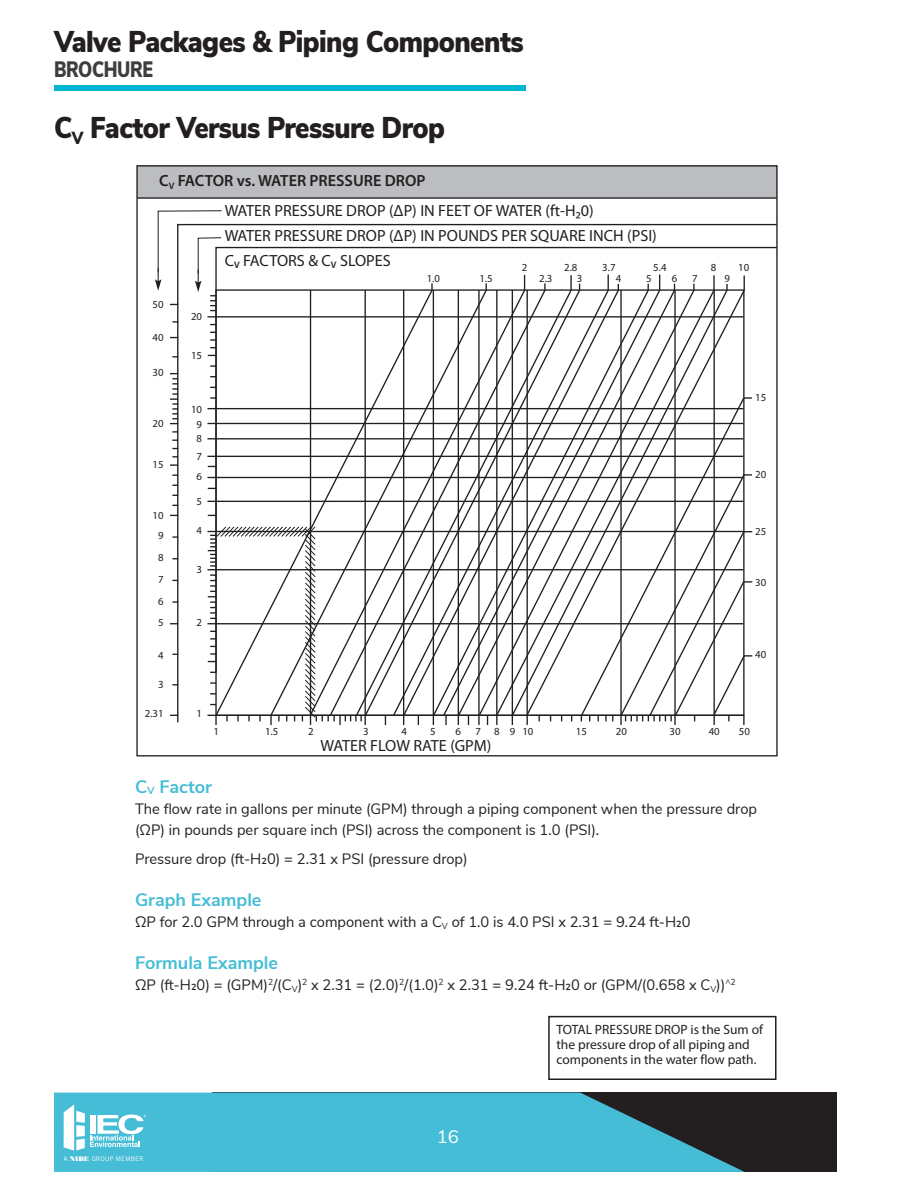
<style>
.page{position:relative;width:918px;height:1188px;background:#fff}
.page>*{position:absolute;margin:0;border:0;box-sizing:border-box;transform-origin:0 0}
.t1{font:900 30px "Nunito Sans";letter-spacing:-.02em;color:#231f20;scale:.9 1}
.t2{font:900 22.35px "Nunito Sans";letter-spacing:-.02em;color:#3e3e3f;scale:.8 1}
.t3{font:700 18px "Nunito Sans";color:#46bdd6}
.t4{font:18px "Nunito Sans";color:#fff}
.t5{font:16.2px/30.3px "Myriad Pro";color:#231f20}
.t6{font:15px/21px "Nunito Sans";color:#231f20}
.t7{font:13.5px/15px "Myriad Pro";color:#231f20}
.t8{font:10.8px "Myriad Pro";color:#231f20}
.s1{font-weight:600}
</style>
<div class="page">
<div style="left:212px;top:1093px;width:625px;height:79px;background:#231f20"></div>
<svg style="left:54px;top:1093px;width:691px;height:79px;background:#41a8be"></svg>
<div style="left:54px;top:85px;width:471px;height:6px;background:#00b6d1"></div>
<svg style="left:64px;top:1105px;width:82px;height:56px"></svg>
<div style="left:137px;top:166px;width:640px;height:32px;background:#bcbdc0"></div>
<hr style="left:137px;top:197px;width:640px;height:2px;background:#231f20">
<svg style="left:176px;top:223px;width:602px;height:501px"></svg>
<svg style="left:223px;top:246px;width:555px;height:428px"></svg>
<hr style="left:365px;top:290px;width:1px;height:435px;background:#231f20">
<hr style="left:403px;top:290px;width:1px;height:435px;background:#231f20">
<hr style="left:433px;top:290px;width:1px;height:435px;background:#231f20">
<hr style="left:458px;top:290px;width:1px;height:435px;background:#231f20">
<hr style="left:478px;top:290px;width:2px;height:435px;background:#231f20">
<hr style="left:496px;top:290px;width:2px;height:435px;background:#231f20">
<hr style="left:512px;top:290px;width:1px;height:435px;background:#231f20">
<hr style="left:527px;top:290px;width:1px;height:435px;background:#231f20">
<hr style="left:207px;top:316px;width:536px;height:2px;background:#231f20">
<hr style="left:207px;top:408px;width:536px;height:1px;background:#231f20">
<hr style="left:207px;top:423px;width:536px;height:1px;background:#231f20">
<hr style="left:207px;top:438px;width:536px;height:1px;background:#231f20">
<hr style="left:207px;top:456px;width:536px;height:1px;background:#231f20">
<hr style="left:207px;top:477px;width:536px;height:1px;background:#231f20">
<hr style="left:207px;top:501px;width:536px;height:1px;background:#231f20">
<hr style="left:207px;top:531px;width:536px;height:1px;background:#231f20">
<hr style="left:207px;top:569px;width:536px;height:1px;background:#231f20">
<hr style="left:207px;top:623px;width:536px;height:1px;background:#231f20">
<hr style="left:207px;top:715px;width:536px;height:1px;background:#231f20">
<svg style="left:172px;top:601px;width:6px;height:2px"></svg>
<svg style="left:172px;top:536px;width:6px;height:2px"></svg>
<svg style="left:170px;top:464px;width:8px;height:2px"></svg>
<svg style="left:172px;top:431px;width:6px;height:2px"></svg>
<svg style="left:170px;top:373px;width:8px;height:51px"></svg>
<svg style="left:172px;top:321px;width:6px;height:2px"></svg>
<svg style="left:445px;top:717px;width:2px;height:8px"></svg>
<svg style="left:605px;top:717px;width:8px;height:4px"></svg>
<svg style="left:214px;top:282px;width:55px;height:244px"></svg>
<svg style="left:269px;top:282px;width:39px;height:244px"></svg>
<svg style="left:308px;top:274px;width:47px;height:252px"></svg>
<svg style="left:328px;top:282px;width:27px;height:244px"></svg>
<svg style="left:355px;top:274px;width:37px;height:443px"></svg>
<svg style="left:364px;top:282px;width:28px;height:435px"></svg>
<svg style="left:392px;top:273px;width:50px;height:444px"></svg>
<svg style="left:402px;top:283px;width:30px;height:434px"></svg>
<svg style="left:432px;top:282px;width:10px;height:435px"></svg>
<svg style="left:442px;top:273px;width:219px;height:444px"></svg>
<svg style="left:457px;top:282px;width:20px;height:435px"></svg>
<svg style="left:477px;top:282px;width:18px;height:435px"></svg>
<svg style="left:495px;top:274px;width:30px;height:443px"></svg>
<svg style="left:511px;top:283px;width:14px;height:434px"></svg>
<svg style="left:525px;top:274px;width:221px;height:443px"></svg>
<svg style="left:619px;top:474px;width:135px;height:251px"></svg>
<svg style="left:208px;top:526px;width:154px;height:199px"></svg>
<svg style="left:155px;top:210px;width:68px;height:101px"></svg>
<div style="left:548px;top:1016px;width:229px;height:64px;border:2px solid #231f20"></div>
<h1 class="t1" style="left:54px;top:19px;width:523px">Valve Packages &amp; Piping Components</h1>
<h2 class="t2" style="left:54px;top:53px;width:125px">BROCHURE</h2>
<h1 class="t1" style="left:54px;top:106px;width:436px">C<sub>V</sub> Factor Versus Pressure Drop</h1>
<p class="t5" style="left:225px;top:165px;width:370px;text-indent:-65px"><span class="s1">C</span><sub>V</sub> <span class="s1">FACTOR vs. WATER PRESSURE DROP<br></span>WATER PRESSURE DROP (ΔP) IN FEET OF WATER (ft-H20)</p>
<p class="t5" style="left:225px;top:223px;width:434px;line-height:25.2px">WATER PRESSURE DROP (ΔP) IN POUNDS PER SQUARE INCH (PSI)<br>C<sub>V</sub> FACTORS &amp; C<sub>V</sub> SLOPES</p>
<p class="t8" style="left:522px;top:261px;width:7px">2</p>
<p class="t8" style="left:564px;top:261px;width:15px">2.8</p>
<p class="t8" style="left:602px;top:261px;width:15px">3.7</p>
<p class="t8" style="left:653px;top:261px;width:15px">5.4</p>
<p class="t8" style="left:711px;top:261px;width:7px">8</p>
<p class="t8" style="left:738px;top:261px;width:13px">10</p>
<p class="t8" style="left:153px;top:298px;width:13px">50</p>
<p class="t8" style="left:153px;top:331px;width:13px">40</p>
<p class="t8" style="left:153px;top:366px;width:13px">30</p>
<p class="t8" style="left:153px;top:416px;width:13px">20</p>
<p class="t8" style="left:153px;top:458px;width:13px">15</p>
<p class="t8" style="left:153px;top:508px;width:13px">10</p>
<p class="t8" style="left:158px;top:529px;width:7px">9</p>
<p class="t8" style="left:158px;top:551px;width:7px">8</p>
<p class="t8" style="left:158px;top:573px;width:7px">7</p>
<p class="t8" style="left:158px;top:594px;width:7px">6</p>
<p class="t8" style="left:158px;top:616px;width:7px">5</p>
<p class="t8" style="left:158px;top:649px;width:7px">4</p>
<p class="t8" style="left:158px;top:678px;width:7px">3</p>
<p class="t8" style="left:145px;top:707px;width:20px">2.31</p>
<p class="t8" style="left:191px;top:309px;width:13px">20</p>
<p class="t8" style="left:191px;top:349px;width:13px">15</p>
<p class="t8" style="left:191px;top:402px;width:13px">10</p>
<p class="t8" style="left:197px;top:418px;width:7px">9</p>
<p class="t8" style="left:197px;top:431px;width:7px">8</p>
<p class="t8" style="left:197px;top:450px;width:7px">7</p>
<p class="t8" style="left:197px;top:470px;width:7px">6</p>
<p class="t8" style="left:197px;top:494px;width:7px">5</p>
<p class="t8" style="left:197px;top:524px;width:7px">4</p>
<p class="t8" style="left:197px;top:563px;width:7px">3</p>
<p class="t8" style="left:197px;top:616px;width:7px">2</p>
<p class="t8" style="left:427px;top:271px;width:15px">1.0</p>
<p class="t8" style="left:479px;top:271px;width:15px">1.5</p>
<p class="t8" style="left:539px;top:271px;width:15px">2.3</p>
<p class="t8" style="left:577px;top:271px;width:7px">3</p>
<p class="t8" style="left:616px;top:271px;width:7px">4</p>
<p class="t8" style="left:646px;top:271px;width:7px">5</p>
<p class="t8" style="left:672px;top:271px;width:7px">6</p>
<p class="t8" style="left:692px;top:271px;width:7px">7</p>
<p class="t8" style="left:724px;top:271px;width:7px">9</p>
<p class="t8" style="left:755px;top:391px;width:13px">15</p>
<p class="t8" style="left:755px;top:467px;width:13px">20</p>
<p class="t8" style="left:755px;top:524px;width:13px">25</p>
<p class="t8" style="left:755px;top:575px;width:13px">30</p>
<p class="t8" style="left:755px;top:648px;width:13px">40</p>
<p class="t8" style="left:197px;top:707px;width:7px">1</p>
<p class="t8" style="left:213px;top:725px;width:7px">1</p>
<p class="t8" style="left:265px;top:725px;width:15px">1.5</p>
<p class="t8" style="left:308px;top:725px;width:7px">2</p>
<p class="t8" style="left:363px;top:725px;width:7px">3</p>
<p class="t8" style="left:401px;top:725px;width:7px">4</p>
<p class="t8" style="left:430px;top:725px;width:7px">5</p>
<p class="t8" style="left:455px;top:725px;width:7px">6</p>
<p class="t8" style="left:476px;top:725px;width:59px">7 8 910</p>
<p class="t8" style="left:576px;top:725px;width:13px">15</p>
<p class="t8" style="left:616px;top:725px;width:13px">20</p>
<p class="t8" style="left:670px;top:725px;width:13px">30</p>
<p class="t8" style="left:709px;top:725px;width:13px">40</p>
<p class="t8" style="left:739px;top:725px;width:13px">50</p>
<p class="t5" style="left:321px;top:730px;width:172px">WATER FLOW RATE (GPM)</p>
<p class="t3" style="left:135px;top:773px;width:78px">C<sub>V</sub> Factor</p>
<p class="t6" style="left:135px;top:797px;width:624px">The flow rate in gallons per minute (GPM) through a piping component when the pressure drop (∆P) in pounds per square inch (PSI) across the component is 1.0 (PSI).</p>
<p class="t6" style="left:135px;top:848px;width:334px">Pressure drop (ft-H₂0) = 2.31 x PSI (pressure drop)</p>
<p class="t3" style="left:135px;top:887px;width:128px">Graph Example</p>
<p class="t6" style="left:135px;top:911px;width:557px">∆P for 2.0 GPM through a component with a C<sub>V</sub> of 1.0 is 4.0 PSI x 2.31 = 9.24 ft-H₂0</p>
<p class="t3" style="left:135px;top:950px;width:145px">Formula Example</p>
<p class="t6" style="left:135px;top:974px;width:602px">∆P (ft-H₂0) = (GPM)<sup>2</sup>/(C<sub>V</sub>)<sup>2</sup> x 2.31 = (2.0)<sup>2</sup>/(1.0)<sup>2</sup> x 2.31 = 9.24 ft-H₂0 or (GPM/(0.658 x C<sub>V</sub>))<sup>^2</sup></p>
<p class="t4" style="left:437px;top:1124px;width:24px">16</p>
<p class="t7" style="left:556px;top:1022px;width:208px">TOTAL PRESSURE DROP is the Sum of the pressure drop of all piping and components in the water flow path.</p>
</div>
